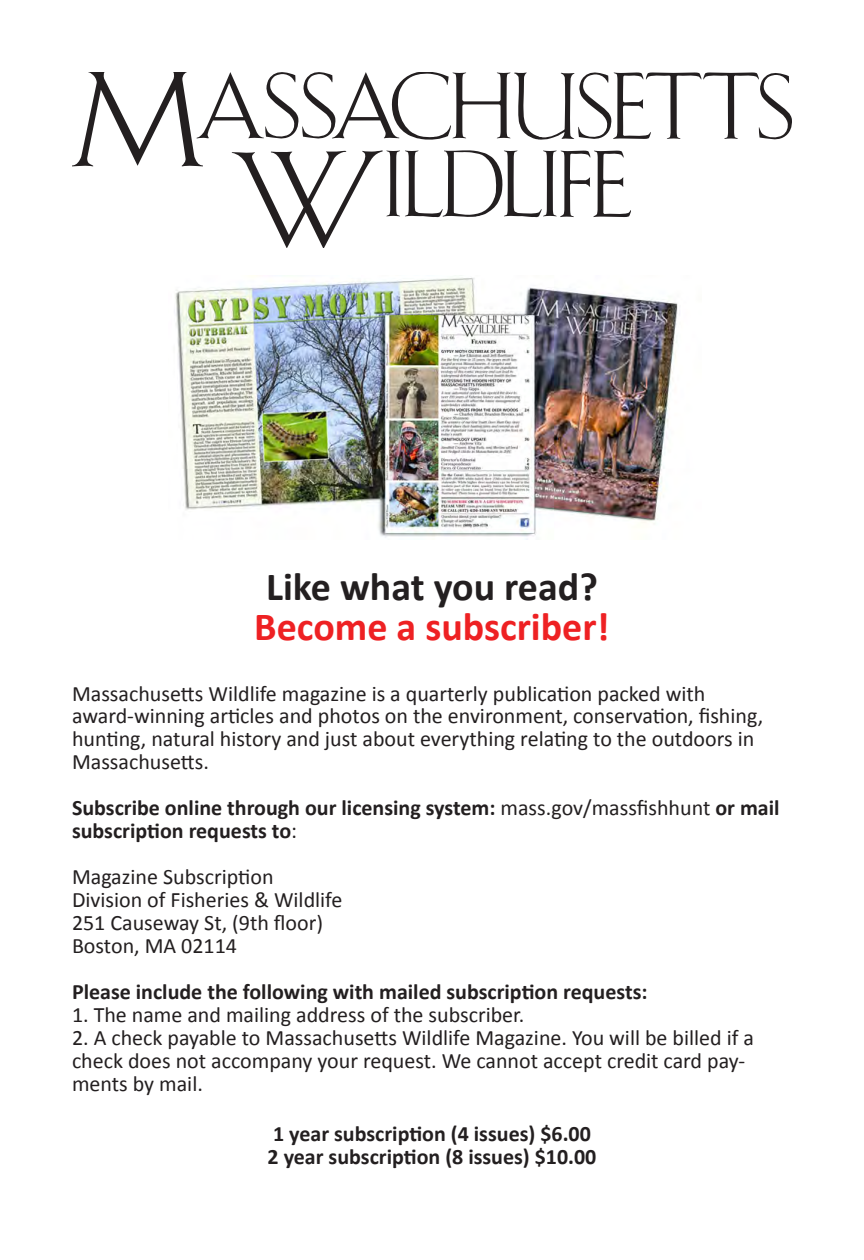
<style>
.page{position:relative;width:864px;height:1260px;background:#fff}
.page>*{position:absolute;margin:0;border:0;box-sizing:border-box;transform-origin:0 0}
.t1{font:700 40px "Calibri";color:#ee2123}
.t2{font:700 40px "Calibri";color:#231f20}
.t3{font:22px/23px "Calibri";color:#231f20}
.t4{font:700 22px/23px "Calibri";color:#231f20}
.s1{font-weight:400}
</style>
<div class="page">
<svg style="left:72px;top:72px;width:720px;height:176px"></svg>
<img style="left:175px;top:278px;width:503px;height:260px">
<p class="t2" style="left:266px;top:562px;width:333px">Like what you read?</p>
<p class="t1" style="left:254px;top:602px;width:357px">Become a subscriber!</p>
<p class="t3" style="left:72px;top:681px;width:693px">Massachusetts Wildlife magazine is a quarterly publication packed with award-winning articles and photos on the environment, conservation, fishing, hunting, natural history and just about everything relating to the outdoors in Massachusetts.</p>
<p class="t4" style="left:72px;top:796px;width:709px">Subscribe online through our licensing system: <span class="s1">mass.gov/massfishhunt</span> or mail subscription requests to<span class="s1">:</span></p>
<p class="t3" style="left:72px;top:865px;width:203px">Magazine Subscription</p>
<p class="t3" style="left:72px;top:888px;width:272px">Division of Fisheries &amp; Wildlife</p>
<p class="t3" style="left:72px;top:911px;width:253px">251 Causeway St, (9th floor)</p>
<p class="t3" style="left:72px;top:934px;width:166px">Boston, MA 02114</p>
<p class="t4" style="left:72px;top:980px;width:577px">Please include the following with mailed subscription requests:</p>
<p class="t3" style="left:72px;top:1003px;width:454px">1. The name and mailing address of the subscriber.</p>
<p class="t3" style="left:72px;top:1026px;width:683px">2. A check payable to Massachusetts Wildlife Magazine. You will be billed if a check does not accompany your request. We cannot accept credit card pay&shy;ments by mail.</p>
<p class="t4" style="left:273px;top:1121px;width:319px">1 year subscription (4 issues) $6.00</p>
<p class="t4" style="left:268px;top:1144px;width:330px">2 year subscription (8 issues) $10.00</p>
</div>
